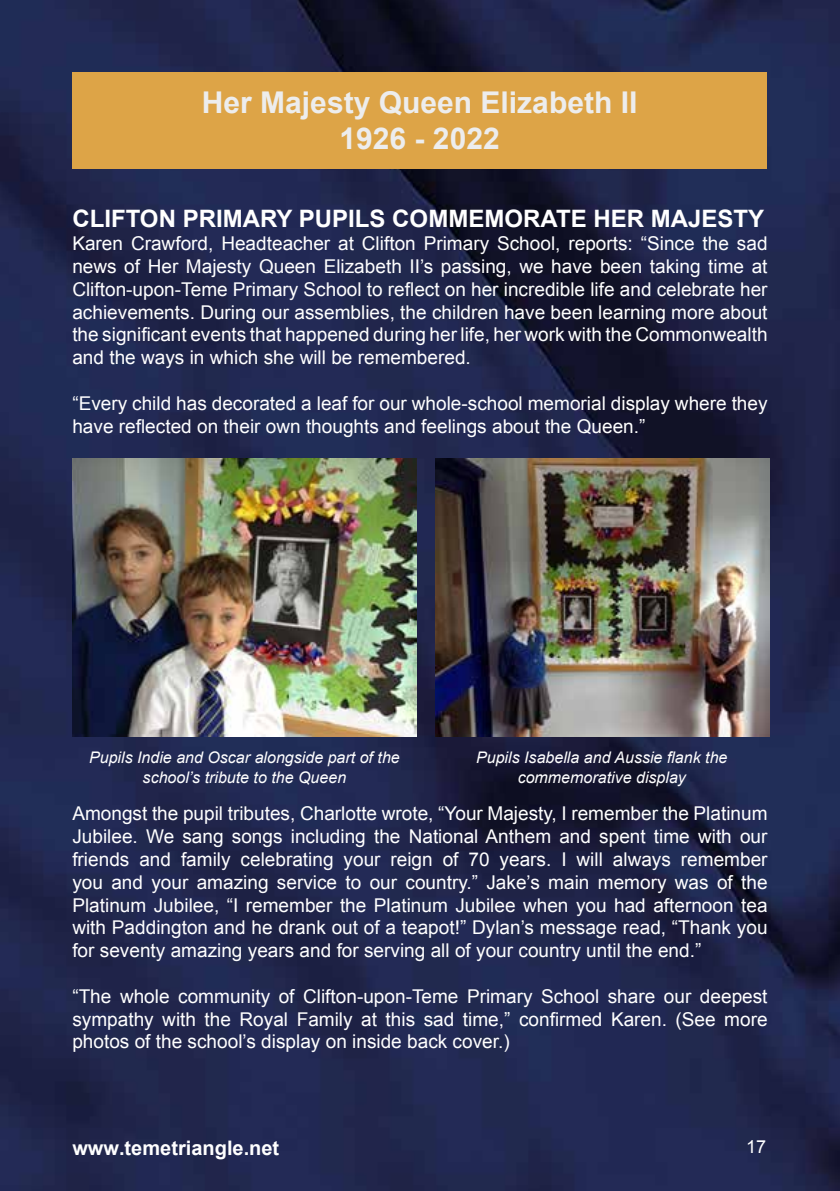
<style>
.page{position:relative;width:840px;height:1191px;background:#fff}
.page>*{position:absolute;margin:0;border:0;box-sizing:border-box;transform-origin:0 0}
.t1{font:700 30px/36px "Arial";color:#ededed;text-align:center}
.t2{font:700 24px "Arial";color:#fff}
.t3{font:700 20px "Arial";color:#fff}
.t4{font:19px/22.8px "Arial";color:#fff;text-align:justify}
.t5{font:18px "Arial";color:#fff}
.t6{font:italic 16px/20px "Arial";color:#fff;text-align:center}
</style>
<div class="page">
<img style="left:0;top:0;width:839px;height:1191px">
<img style="left:72px;top:459px;width:344px;height:278px">
<img style="left:435px;top:459px;width:333px;height:278px">
<div style="left:72px;top:72px;width:694px;height:96px;background:#dda447"></div>
<h1 class="t1" style="left:202px;top:86px;width:437px">Her Majesty Queen Elizabeth II<br>1926 - 2022</h1>
<p class="t2" style="left:72px;top:203px;width:693px">CLIFTON PRIMARY PUPILS COMMEMORATE HER MAJESTY</p>
<p class="t4" style="left:72px;top:232px;width:696px">Karen Crawford, Headteacher at Clifton Primary School, reports: “Since the sad news of Her Majesty Queen Elizabeth II’s passing, we have been taking time at Clifton-upon-Teme Primary School to reflect on her incredible life and celebrate her achievements. During our assemblies, the children have been learning more about the significant events that happened during her life, her work with the Commonwealth and the ways in which she will be remembered.</p>
<p class="t4" style="left:72px;top:392px;width:696px">“Every child has decorated a leaf for our whole-school memorial display where they have reflected on their own thoughts and feelings about the Queen.”</p>
<p class="t6" style="left:89px;top:747px;width:312px">Pupils Indie and Oscar alongside part of the school’s tribute to the Queen</p>
<p class="t6" style="left:476px;top:747px;width:253px">Pupils Isabella and Aussie flank the commemorative display</p>
<p class="t4" style="left:72px;top:802px;width:696px">Amongst the pupil tributes, Charlotte wrote, “Your Majesty, I remember the Platinum Jubilee. We sang songs including the National Anthem and spent time with our friends and family celebrating your reign of 70 years. I will always remember you and your amazing service to our country.” Jake’s main memory was of the Platinum Jubilee, “I remember the Platinum Jubilee when you had afternoon tea with Paddington and he drank out of a teapot!” Dylan’s message read, “Thank you for seventy amazing years and for serving all of your country until the end.”</p>
<p class="t4" style="left:72px;top:985px;width:696px">“The whole community of Clifton-upon-Teme Primary School share our deepest sympathy with the Royal Family at this sad time,” confirmed Karen. (See more photos of the school’s display on inside back cover.)</p>
<p class="t3" style="left:72px;top:1134px;width:208px">www.temetriangle.net</p>
<p class="t5" style="left:745px;top:1135px;width:22px">17</p>
</div>
